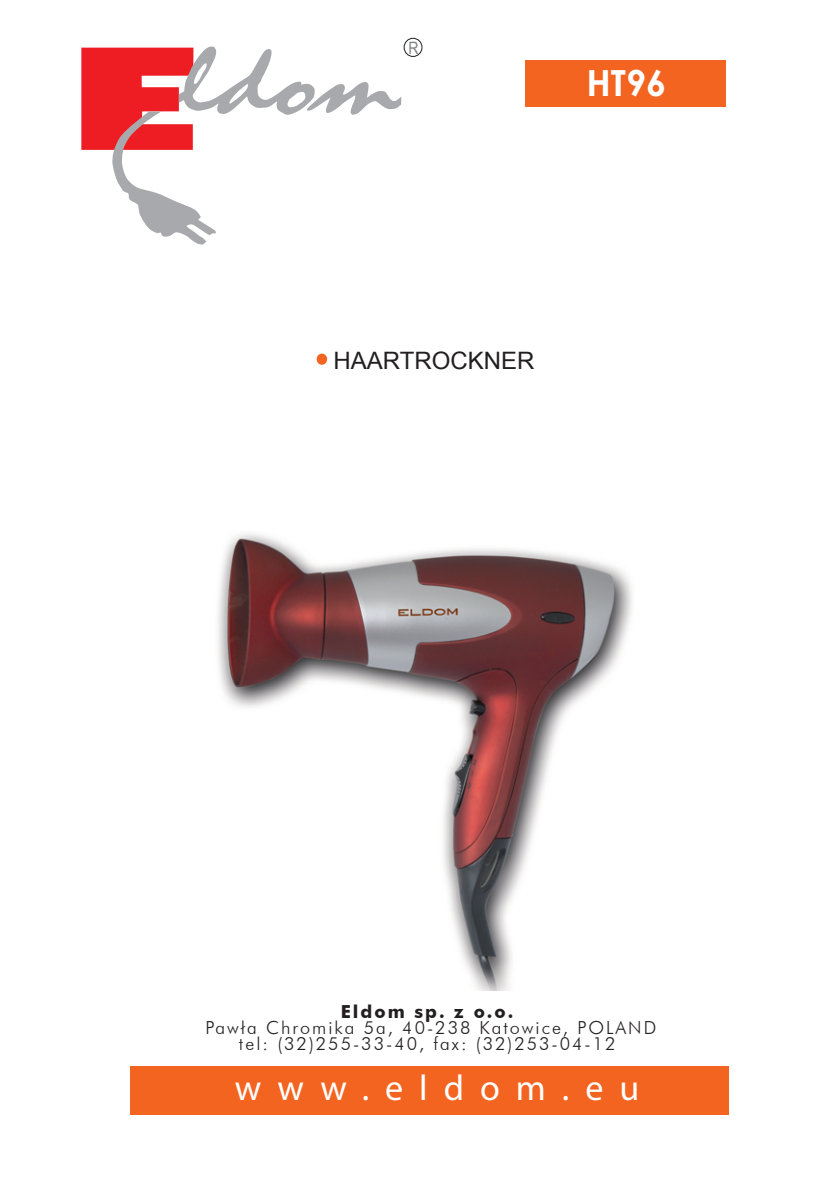
<style>
.page{position:relative;width:840px;height:1191px;background:#fff}
.page>*{position:absolute;margin:0;border:0;box-sizing:border-box;transform-origin:0 0}
.t1{font:36px "Myriad Pro";letter-spacing:.445em;color:#fff}
.t2{font:700 36px "Century Gothic";color:#fff}
.t3{font:24px "Arial";color:#231f20}
.t4{font:300 18px/16px "Futura BT";letter-spacing:.11em;color:#231f20;text-align:center}
.t5{font:700 18px "Futura BT";letter-spacing:.11em;color:#231f20}
.t6{font:17px "Arial";color:#808285;scale:.82 1}
</style>
<div class="page">
<div style="left:524px;top:60px;width:200px;height:46px;background:#f36421"></div>
<div style="left:130px;top:1066px;width:598px;height:49px;background:#f36421"></div>
<svg style="left:81px;top:46px;width:320px;height:199px"></svg>
<div style="left:403px;top:38px;width:19px;height:19px;border:1px solid #231f20;border-radius:50%"></div>
<div style="left:316px;top:353px;width:11px;height:12px;background:#f36421;border-radius:50%"></div>
<img style="left:218px;top:533px;width:414px;height:458px">
<p class="t6" style="left:408px;top:37px;width:14px">R</p>
<h1 class="t2" style="left:586px;top:55px;width:81px">HT96</h1>
<h2 class="t3" style="left:333px;top:344px;width:202px">HAARTROCKNER</h2>
<p class="t5" style="left:340px;top:1001px;width:174px">Eldom sp. z o.o.</p>
<p class="t4" style="left:205px;top:1019px;width:452px">Pawła Chromika 5a, 40-238 Katowice, POLAND tel: (32)255-33-40, fax: (32)253-04-12</p>
<h1 class="t1" style="left:234px;top:1066px;width:406px">www.eldom.eu</h1>
</div>
